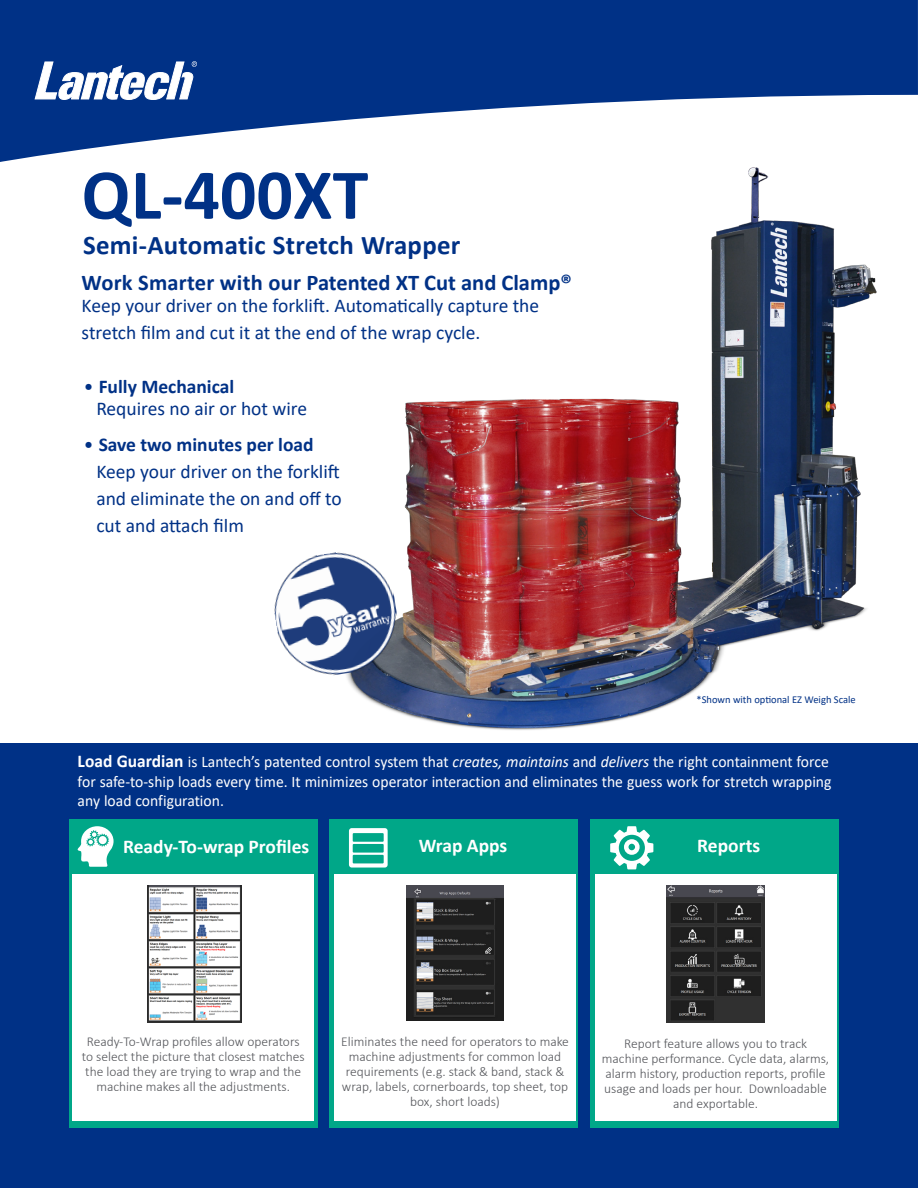
<style>
.page{position:relative;width:918px;height:1188px;background:#fff}
.page>*{position:absolute;margin:0;border:0;box-sizing:border-box;transform-origin:0 0}
.t1{font:700 72px "Calibri";color:#003186}
.t2{font:700 27px "Calibri";letter-spacing:.01em;color:#003186}
.t3{font:700 22.5px "Calibri";color:#003186}
.t4{font:19.5px/27px "Calibri";color:#003186}
.t5{font:700 19.5px "Calibri";color:#fff}
.t6{font:700 19.5px "Calibri";color:#003186}
.t7{font:16.2px/19.5px "Calibri";color:#fff}
.t8{font:300 13.5px/15px "Calibri";color:#54555a;text-align:center}
.t9{font:10.5px "Calibri";color:#003186}
.s1{font-weight:700}
.s2{font-weight:400}
.s3{font-weight:700;font-size:18px}
.s4{font-style:italic}
</style>
<div class="page">
<svg style="left:0;top:0;width:918px;height:162px;fill:#003186"></svg>
<svg style="left:35px;top:61px;width:162px;height:39px"></svg>
<div style="left:0;top:743px;width:918px;height:445px;background:#003186"></div>
<div style="left:591px;top:819px;width:248px;height:309px;background:#00a788"></div>
<div style="left:595px;top:874px;width:242px;height:246px;background:#fff"></div>
<div style="left:330px;top:819px;width:248px;height:309px;background:#00a788"></div>
<div style="left:334px;top:874px;width:242px;height:246px;background:#fff"></div>
<img style="left:313px;top:157px;width:579px;height:573px">
<div style="left:69px;top:819px;width:248px;height:309px;background:#00a788"></div>
<svg style="left:77px;top:826px;width:37px;height:41px"></svg>
<div style="left:72px;top:874px;width:242px;height:246px;background:#fff"></div>
<svg style="left:349px;top:828px;width:39px;height:40px"></svg>
<img style="left:147px;top:885px;width:95px;height:137px">
<img style="left:667px;top:885px;width:97px;height:138px">
<svg style="left:610px;top:826px;width:43px;height:43px"></svg>
<div style="left:624px;top:839px;width:16px;height:16px;border:4px solid #fff;border-radius:50%"></div>
<img style="left:274px;top:544px;width:131px;height:139px">
<img style="left:406px;top:885px;width:98px;height:135px">
<p class="t1" style="left:82px;top:144px;width:288px">QL-400XT</p>
<p class="t2" style="left:83px;top:226px;width:379px">Semi-Automatic Stretch Wrapper</p>
<p class="t3" style="left:82px;top:267px;width:492px">Work Smarter with our Patented XT Cut and Clamp®</p>
<p class="t4" style="left:82px;top:291px;width:459px">Keep your driver on the forklift. Automatically capture the stretch film and cut it at the end of the wrap cycle.</p>
<p class="t4" style="left:96px;top:375px;width:212px;line-height:22.5px;text-indent:-13px">• <span class="s1">Fully Mechanical<br></span>Requires no air or hot wire</p>
<p class="t6" style="left:84px;top:431px;width:231px"><span class="s2">•</span> Save two minutes per load</p>
<p class="t4" style="left:96px;top:458px;width:247px">Keep your driver on the forklift and eliminate the on and off to</p>
<p class="t4" style="left:96px;top:512px;width:149px">cut and attach film</p>
<p class="t9" style="left:697px;top:693px;width:161px">*Shown with optional EZ Weigh Scale</p>
<p class="t7" style="left:78px;top:752px;width:755px"><span class="s3">Load Guardian</span> is Lantech’s patented control system that <span class="s4">creates, maintains</span> and <span class="s4">delivers</span> the right containment force for safe-to-ship loads every time. It minimizes operator interaction and eliminates the guess work for stretch wrapping any load configuration.</p>
<p class="t5" style="left:123px;top:833px;width:188px">Ready-To-wrap Profiles</p>
<p class="t5" style="left:419px;top:831px;width:90px">Wrap Apps</p>
<p class="t5" style="left:697px;top:831px;width:64px">Reports</p>
<p class="t8" style="left:82px;top:1034px;width:224px">Ready-To-Wrap profiles allow operators to select the picture that closest matches the load they are trying to wrap and the machine makes all the adjustments.</p>
<p class="t8" style="left:341px;top:1034px;width:229px">Eliminates the need for operators to make machine adjustments for common load requirements (e.g. stack &amp; band, stack &amp; wrap, labels, cornerboards, top sheet, top box, short loads)</p>
<p class="t8" style="left:602px;top:1036px;width:229px">Report feature allows you to track machine performance. Cycle data, alarms, alarm history, production reports, profile usage and loads per hour. Downloadable and exportable.</p>
</div>
